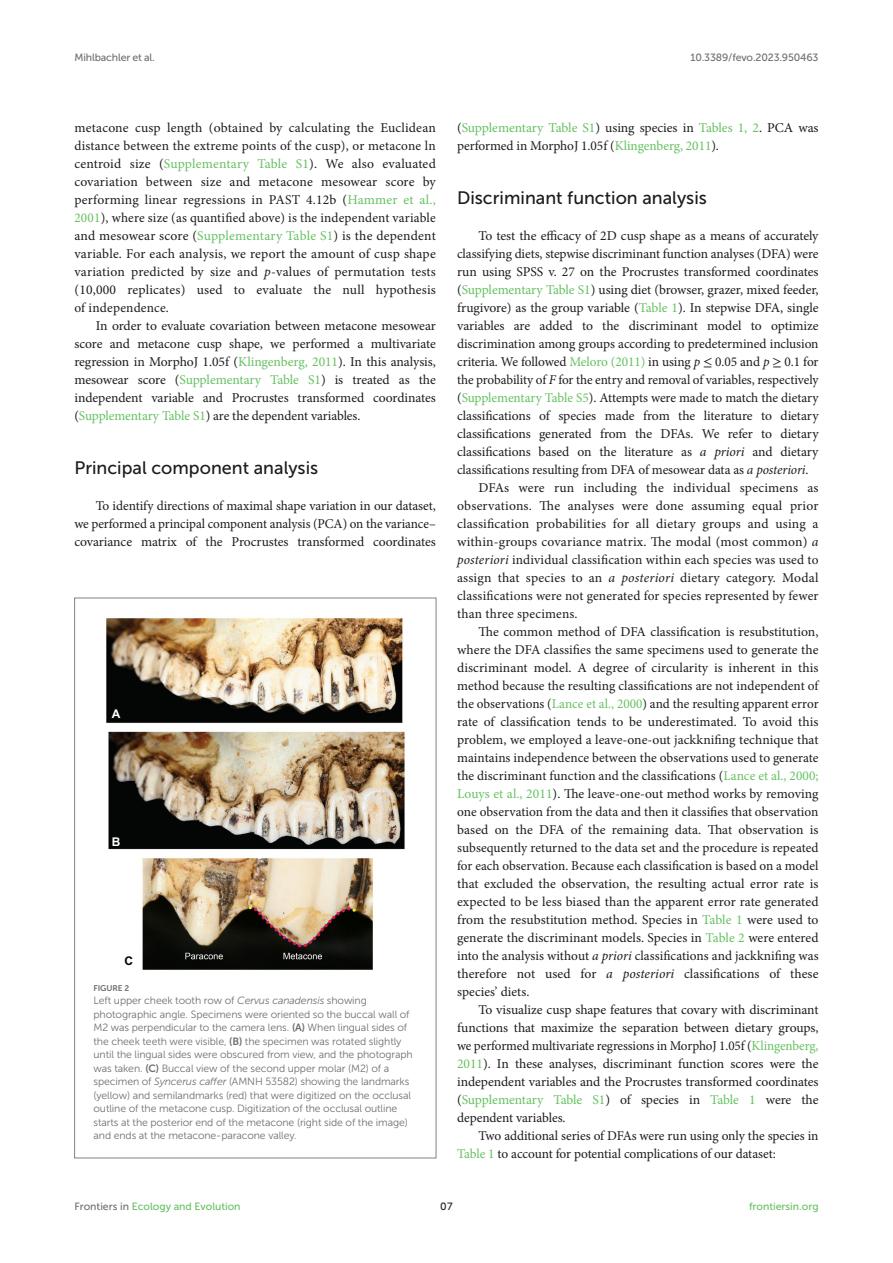
<style>
.page{position:relative;width:893px;height:1263px;background:#fff}
.page>*{position:absolute;margin:0;border:0;box-sizing:border-box;transform-origin:0 0}
.HEAD_2{font:18px "Museo Sans 500";color:#1b1c1b}
.TEXT{font:13.5px/18px "Minion Pro";letter-spacing:-.005em;color:#1b1c1b;text-align:justify}
.TEXT_FLUSH{font:13.5px/18px "Minion Pro";letter-spacing:-.005em;color:#1b1c1b;text-align:justify}
.t1{font:700 12px "Arial";color:#fff}
.t2{font:700 12px "Arial";color:#000}
.FIG_LEG{font:10.5px/13.5px "Museo Sans 300";letter-spacing:-.01em;color:#706f70}
.t3{font:10.5px "Museo Sans 500";color:#65c161}
.t4{font:10.5px "Museo Sans 500";letter-spacing:-.015em;color:#706f70}
.t5{font:10.5px "Museo Sans 500";color:#1b1c1b}
.FIG_HD{font:8.25px "Museo Sans 700";letter-spacing:-.01em;color:#706f70}
.s1{color:#65c161}
.s2{font-style:italic}
.s3{font-family:"Museo Sans 700"}
.s4{font-family:"STIX General"}
.s5{color:#706f70}
</style>
<div class="page">
<img style="left:106px;top:618px;width:299px;height:352px">
<p class="t4" style="left:74px;top:51px;width:82px">Mihlbachler et al.</p>
<p class="t4" style="left:690px;top:51px;width:130px">10.3389/fevo.2023.950463</p>
<p class="TEXT_FLUSH" style="left:74px;top:119px;width:363px">metacone cusp length (obtained by calculating the Euclidean distance between the extreme points of the cusp), or metacone ln centroid size (<span class="s1">Supplementary Table S1</span>). We also evaluated covariation between size and metacone mesowear score by performing linear regressions in PAST 4.12b (<span class="s1">Hammer et al., 2001</span>), where size (as quantified above) is the independent variable and mesowear score (<span class="s1">Supplementary Table S1</span>) is the dependent variable. For each analysis, we report the amount of cusp shape variation predicted by size and <span class="s2">p</span>-values of permutation tests (10,000 replicates) used to evaluate the null hypothesis of independence.</p>
<p class="TEXT" style="left:74px;top:317px;width:363px;text-indent:21px">In order to evaluate covariation between metacone mesowear score and metacone cusp shape, we performed a multivariate regression in MorphoJ 1.05f (<span class="s1">Klingenberg, 2011</span>). In this analysis, mesowear score (<span class="s1">Supplementary Table S1</span>) is treated as the independent variable and Procrustes transformed coordinates (<span class="s1">Supplementary Table S1</span>) are the dependent variables.</p>
<p class="HEAD_2" style="left:74px;top:458px;width:245px">Principal component analysis</p>
<p class="TEXT_FLUSH" style="left:74px;top:497px;width:363px;text-indent:21px">To identify directions of maximal shape variation in our dataset, we performed a principal component analysis (PCA) on the variance– covariance matrix of the Procrustes transformed coordinates</p>
<p class="t1" style="left:112px;top:705px;width:10px">A</p>
<p class="t1" style="left:112px;top:833px;width:10px">B</p>
<p class="t2" style="left:125px;top:952px;width:10px">C</p>
<p class="FIG_HD" style="left:94px;top:983px;width:37px">FIGURE 2</p>
<p class="FIG_LEG" style="left:94px;top:994px;width:321px">Left upper cheek tooth row of <span class="s2">Cervus canadensis</span> showing photographic angle. Specimens were oriented so the buccal wall of M2 was perpendicular to the camera lens. <span class="s3">(A)</span> When lingual sides of the cheek teeth were visible, <span class="s3">(B)</span> the specimen was rotated slightly until the lingual sides were obscured from view, and the photograph was taken. <span class="s3">(C)</span> Buccal view of the second upper molar (M2) of a specimen of <span class="s2">Syncerus caffer</span> (AMNH 53582) showing the landmarks (yellow) and semilandmarks (red) that were digitized on the occlusal outline of the metacone cusp. Digitization of the occlusal outline starts at the posterior end of the metacone (right side of the image) and ends at the metacone-paracone valley.</p>
<p class="TEXT_FLUSH" style="left:457px;top:119px;width:363px">(<span class="s1">Supplementary Table S1</span>) using species in <span class="s1">Tables 1, 2</span>. PCA was performed in MorphoJ 1.05f (<span class="s1">Klingenberg, 2011</span>).</p>
<p class="HEAD_2" style="left:457px;top:188px;width:251px">Discriminant function analysis</p>
<p class="TEXT_FLUSH" style="left:457px;top:227px;width:363px;text-indent:21px">To test the efficacy of 2D cusp shape as a means of accurately classifying diets, stepwise discriminant function analyses (DFA) were run using SPSS v. 27 on the Procrustes transformed coordinates (<span class="s1">Supplementary Table S1</span>) using diet (browser, grazer, mixed feeder, frugivore) as the group variable (<span class="s1">Table 1</span>). In stepwise DFA, single variables are added to the discriminant model to optimize discrimination among groups according to predetermined inclusion criteria. We followed <span class="s1">Meloro (2011)</span> in using <span class="s2">p</span> <span class="s4">≤</span> 0.05 and <span class="s2">p</span> <span class="s4">≥</span> 0.1 for the probability of <span class="s2">F</span> for the entry and removal of variables, respectively (<span class="s1">Supplementary Table S5</span>). Attempts were made to match the dietary classifications of species made from the literature to dietary classifications generated from the DFAs. We refer to dietary classifications based on the literature as <span class="s2">a priori</span> and dietary classifications resulting from DFA of mesowear data as <span class="s2">a posteriori</span>.</p>
<p class="TEXT" style="left:457px;top:479px;width:363px;text-indent:21px">DFAs were run including the individual specimens as observations. The analyses were done assuming equal prior classification probabilities for all dietary groups and using a within-groups covariance matrix. The modal (most common) <span class="s2">a posteriori</span> individual classification within each species was used to assign that species to an <span class="s2">a posteriori</span> dietary category. Modal classifications were not generated for species represented by fewer than three specimens.</p>
<p class="TEXT" style="left:457px;top:623px;width:363px;text-indent:21px">The common method of DFA classification is resubstitution, where the DFA classifies the same specimens used to generate the discriminant model. A degree of circularity is inherent in this method because the resulting classifications are not independent of the observations (<span class="s1">Lance et al., 2000</span>) and the resulting apparent error rate of classification tends to be underestimated. To avoid this problem, we employed a leave-one-out jackknifing technique that maintains independence between the observations used to generate the discriminant function and the classifications (<span class="s1">Lance et al., 2000; Louys et al., 2011</span>). The leave-one-out method works by removing one observation from the data and then it classifies that observation based on the DFA of the remaining data. That observation is subsequently returned to the data set and the procedure is repeated for each observation. Because each classification is based on a model that excluded the observation, the resulting actual error rate is expected to be less biased than the apparent error rate generated from the resubstitution method. Species in <span class="s1">Table 1</span> were used to generate the discriminant models. Species in <span class="s1">Table 2</span> were entered into the analysis without <span class="s2">a priori</span> classifications and jackknifing was therefore not used for <span class="s2">a posteriori</span> classifications of these species’ diets.</p>
<p class="TEXT" style="left:457px;top:1001px;width:363px;text-indent:21px">To visualize cusp shape features that covary with discriminant functions that maximize the separation between dietary groups, we performed multivariate regressions in MorphoJ 1.05f (<span class="s1">Klingenberg, 2011</span>). In these analyses, discriminant function scores were the independent variables and the Procrustes transformed coordinates (<span class="s1">Supplementary Table S1</span>) of species in <span class="s1">Table 1</span> were the dependent variables.</p>
<p class="TEXT" style="left:457px;top:1127px;width:363px;text-indent:21px">Two additional series of DFAs were run using only the species in<br><span class="s1">Table 1</span> to account for potential complications of our dataset:</p>
<p class="t3" style="left:74px;top:1200px;width:168px"><span class="s5">Frontiers in</span> Ecology and Evolution</p>
<p class="t5" style="left:440px;top:1200px;width:14px">07</p>
<p class="t3" style="left:749px;top:1200px;width:71px">frontiersin.org</p>
</div>
